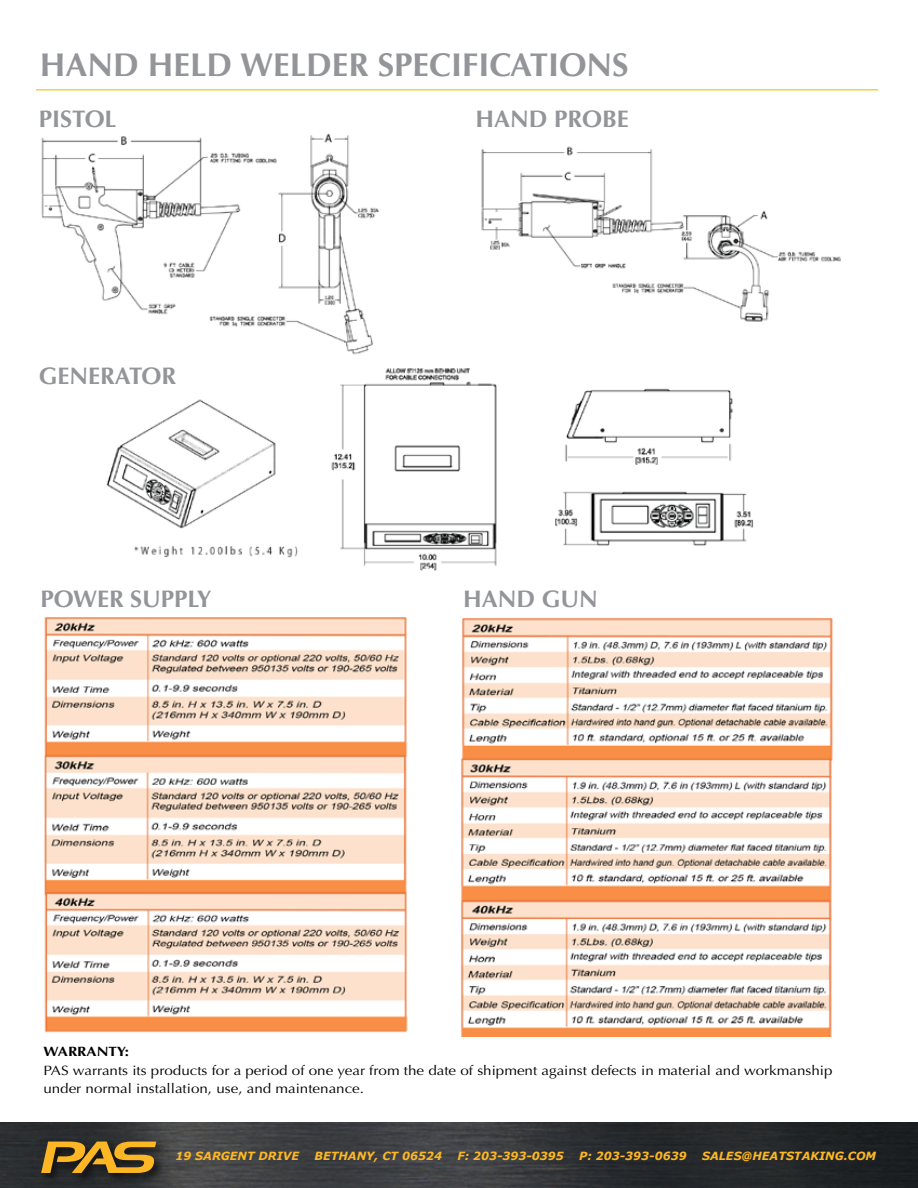
<style>
.page{position:relative;width:918px;height:1188px;background:#fff}
.page>*{position:absolute;margin:0;border:0;box-sizing:border-box;transform-origin:0 0}
.t1{font:700 33px "Optima";color:#939598}
.t2{font:700 24px "Optima";color:#939598}
.t3{font:13.5px/18.8px "Optima";color:#000;scale:1.12 1}
.t4{font:700 13.5px "Optima";color:#000;scale:1.12 1}
.t5{font:italic 700 11.25px "Verdana";color:#fdb724}
</style>
<div class="page">
<img style="left:481px;top:146px;width:360px;height:176px">
<img style="left:106px;top:368px;width:647px;height:203px">
<img style="left:0;top:1123px;width:918px;height:65px">
<div style="left:39px;top:1139px;width:129px;height:46px;background:#000;opacity:.6"></div>
<svg style="left:41px;top:1142px;width:115px;height:31px;background:#997323"></svg>
<hr style="left:36px;top:89px;width:842px;height:2px;background:#fc3">
<img style="left:41px;top:133px;width:338px;height:222px">
<img style="left:44px;top:617px;width:364px;height:416px">
<img style="left:461px;top:618px;width:372px;height:418px">
<h1 class="t1" style="left:40px;top:46px;width:590px">HAND HELD WELDER SPECIFICATIONS</h1>
<h2 class="t2" style="left:39px;top:105px;width:79px">PISTOL</h2>
<h2 class="t2" style="left:39px;top:361px;width:139px">GENERATOR</h2>
<h2 class="t2" style="left:476px;top:105px;width:155px">HAND PROBE</h2>
<h2 class="t2" style="left:40px;top:585px;width:173px">POWER SUPPLY</h2>
<h2 class="t2" style="left:463px;top:585px;width:136px">HAND GUN</h2>
<p class="t4" style="left:43px;top:1044px;width:78px">WARRANTY:</p>
<p class="t3" style="left:43px;top:1061px;width:706px">PAS warrants its products for a period of one year from the date of shipment against defects in material and workmanship under normal installation, use, and maintenance.</p>
<p class="t5" style="left:175px;top:1148px;width:125px">19 SARGENT DRIVE</p>
<p class="t5" style="left:315px;top:1148px;width:129px">BETHANY, CT 06524</p>
<p class="t5" style="left:457px;top:1148px;width:108px">F: 203-393-0395</p>
<p class="t5" style="left:579px;top:1148px;width:109px">P: 203-393-0639</p>
<p class="t5" style="left:702px;top:1148px;width:176px">SALES@HEATSTAKING.COM</p>
</div>
